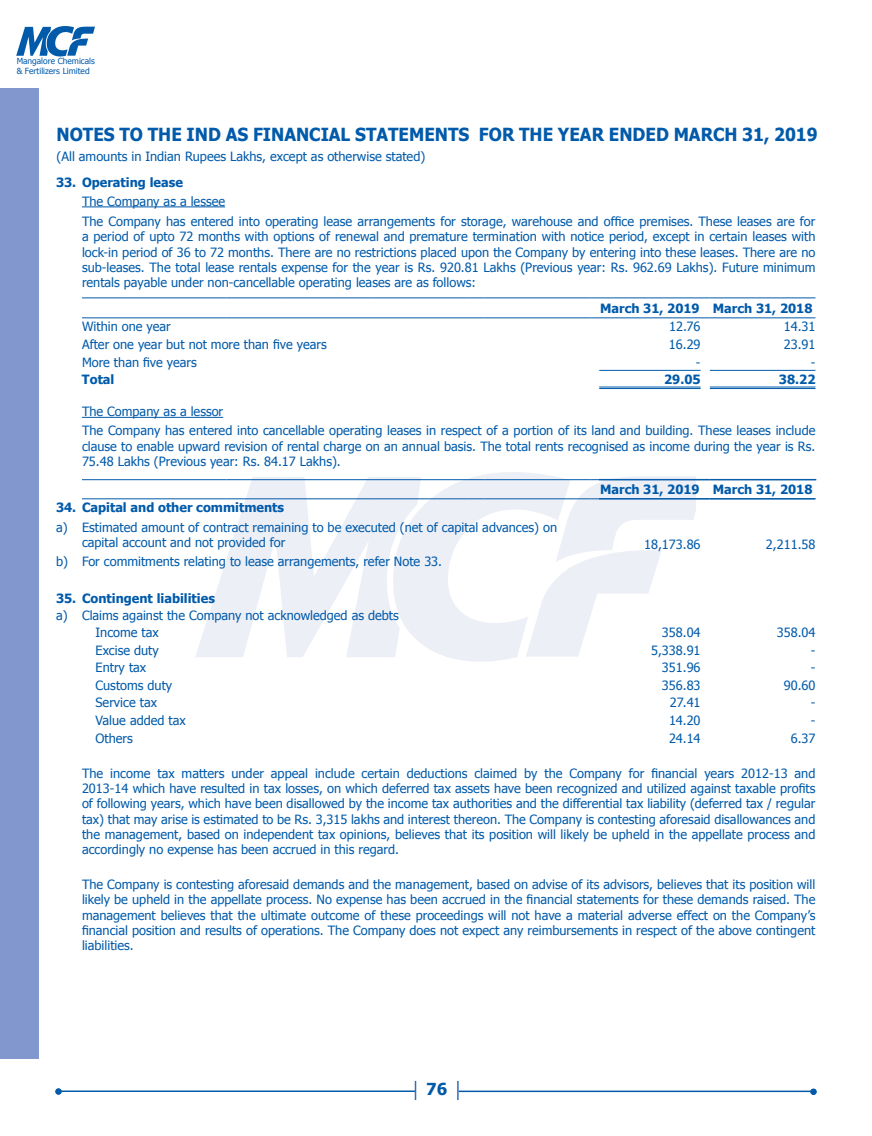
<style>
.page{position:relative;width:872px;height:1136px;background:#fff}
.page>*{position:absolute;margin:0;border:0;box-sizing:border-box;transform-origin:0 0}
.t1{font:700 18px "Tahoma";color:#015aaa;scale:.95 1}
.t2{font:700 16.5px "Tahoma";color:#015aaa}
.t3{font:12.75px/15.3px "Tahoma";color:#015aaa;text-align:justify}
.t4{font:700 12.75px "Tahoma";color:#015aaa}
.t5{font:8.4px/10.1px "Tahoma";color:#015aaa}
</style>
<div class="page">
<hr style="left:59px;top:1090px;width:356px;height:1px;background:#015aaa">
<hr style="left:458px;top:1090px;width:357px;height:1px;background:#015aaa">
<div style="left:55px;top:1088px;width:7px;height:6px;background:#015aaa;border-radius:50%"></div>
<svg style="left:415px;top:1080px;width:1px;height:19px"></svg>
<svg style="left:457px;top:1080px;width:1px;height:19px"></svg>
<img style="left:17px;top:27px;width:78px;height:29px">
<svg style="left:810px;top:1088px;width:6px;height:6px"></svg>
<div style="left:0;top:88px;width:38px;height:969px;background:#8197cd"></div>
<hr style="left:599px;top:370px;width:101px;height:1px;background:#015aaa">
<hr style="left:710px;top:370px;width:105px;height:1px;background:#015aaa">
<hr style="left:82px;top:479px;width:144px;height:1px;background:#015aaa">
<hr style="left:226px;top:479px;width:59px;height:1px;background:#015aaa">
<hr style="left:285px;top:479px;width:86px;height:1px;background:#015aaa">
<hr style="left:371px;top:479px;width:97px;height:1px;background:#015aaa">
<svg style="left:468px;top:479px;width:16px;height:1px"></svg>
<hr style="left:484px;top:479px;width:106px;height:1px;background:#015aaa">
<hr style="left:82px;top:498px;width:144px;height:1px;background:#015aaa">
<hr style="left:226px;top:498px;width:59px;height:1px;background:#015aaa">
<hr style="left:285px;top:498px;width:86px;height:1px;background:#015aaa">
<hr style="left:371px;top:498px;width:97px;height:1px;background:#015aaa">
<svg style="left:468px;top:498px;width:16px;height:1px"></svg>
<hr style="left:484px;top:498px;width:106px;height:1px;background:#015aaa">
<hr style="left:599px;top:479px;width:102px;height:1px;background:#015aaa">
<hr style="left:709px;top:479px;width:107px;height:1px;background:#015aaa">
<hr style="left:599px;top:498px;width:102px;height:1px;background:#015aaa">
<hr style="left:599px;top:499px;width:102px;height:1px;background:#015aaa">
<svg style="left:701px;top:498px;width:8px;height:2px"></svg>
<hr style="left:709px;top:498px;width:106px;height:1px;background:#015aaa">
<hr style="left:709px;top:499px;width:106px;height:1px;background:#015aaa">
<hr style="left:599px;top:386px;width:101px;height:1px;background:#015aaa">
<hr style="left:599px;top:388px;width:101px;height:1px;background:#015aaa">
<hr style="left:710px;top:386px;width:105px;height:1px;background:#015aaa">
<hr style="left:710px;top:388px;width:105px;height:1px;background:#015aaa">
<hr style="left:82px;top:297px;width:144px;height:1px;background:#015aaa">
<hr style="left:226px;top:297px;width:59px;height:1px;background:#015aaa">
<hr style="left:285px;top:297px;width:86px;height:1px;background:#015aaa">
<hr style="left:371px;top:297px;width:97px;height:1px;background:#015aaa">
<svg style="left:468px;top:297px;width:16px;height:1px"></svg>
<hr style="left:484px;top:297px;width:106px;height:1px;background:#015aaa">
<hr style="left:599px;top:297px;width:102px;height:1px;background:#015aaa">
<hr style="left:709px;top:297px;width:106px;height:1px;background:#015aaa">
<hr style="left:82px;top:317px;width:144px;height:1px;background:#015aaa">
<hr style="left:226px;top:317px;width:59px;height:1px;background:#015aaa">
<hr style="left:285px;top:317px;width:86px;height:1px;background:#015aaa">
<hr style="left:371px;top:317px;width:97px;height:1px;background:#015aaa">
<svg style="left:468px;top:317px;width:16px;height:1px"></svg>
<hr style="left:484px;top:317px;width:106px;height:1px;background:#015aaa">
<hr style="left:599px;top:317px;width:102px;height:1px;background:#015aaa">
<hr style="left:709px;top:317px;width:106px;height:1px;background:#015aaa">
<hr style="left:82px;top:206px;width:143px;height:1px;background:#015aaa">
<hr style="left:82px;top:417px;width:141px;height:1px;background:#015aaa">
<p class="t5" style="left:17px;top:55px;width:80px">Mangalore Chemicals &amp; Fertilizers Limited</p>
<p class="t1" style="left:57px;top:122px;width:803px">NOTES TO THE IND AS FINANCIAL STATEMENTS FOR THE YEAR ENDED MARCH 31, 2019</p>
<p class="t3" style="left:57px;top:148px;width:370px">(All amounts in Indian Rupees Lakhs, except as otherwise stated)</p>
<p class="t4" style="left:56px;top:173px;width:128px">33. Operating lease</p>
<p class="t3" style="left:82px;top:193px;width:145px">The Company as a lessee</p>
<p class="t3" style="left:82px;top:213px;width:735px">The Company has entered into operating lease arrangements for storage, warehouse and office premises. These leases are for a period of upto 72 months with options of renewal and premature termination with notice period, except in certain leases with lock-in period of 36 to 72 months. There are no restrictions placed upon the Company by entering into these leases. There are no sub-leases. The total lease rentals expense for the year is Rs. 920.81 Lakhs (Previous year: Rs. 962.69 Lakhs). Future minimum rentals payable under non-cancellable operating leases are as follows:</p>
<p class="t4" style="left:600px;top:299px;width:101px">March 31, 2019</p>
<p class="t4" style="left:713px;top:299px;width:101px">March 31, 2018</p>
<p class="t3" style="left:82px;top:318px;width:90px">Within one year</p>
<p class="t3" style="left:669px;top:318px;width:33px">12.76</p>
<p class="t3" style="left:784px;top:318px;width:33px">14.31</p>
<p class="t3" style="left:82px;top:336px;width:246px">After one year but not more than five years</p>
<p class="t3" style="left:669px;top:336px;width:33px">16.29</p>
<p class="t3" style="left:783px;top:336px;width:33px">23.91</p>
<p class="t3" style="left:82px;top:353px;width:116px">More than five years</p>
<p class="t3" style="left:696px;top:353px;width:6px">-</p>
<p class="t3" style="left:810px;top:353px;width:6px">-</p>
<p class="t4" style="left:82px;top:370px;width:34px">Total</p>
<p class="t4" style="left:664px;top:370px;width:38px">29.05</p>
<p class="t4" style="left:779px;top:370px;width:38px">38.22</p>
<p class="t3" style="left:82px;top:403px;width:143px">The Company as a lessor</p>
<p class="t3" style="left:82px;top:422px;width:735px">The Company has entered into cancellable operating leases in respect of a portion of its land and building. These leases include clause to enable upward revision of rental charge on an annual basis. The total rents recognised as income during the year is Rs.<br>75.48 Lakhs (Previous year: Rs. 84.17 Lakhs).</p>
<p class="t4" style="left:600px;top:480px;width:101px">March 31, 2019</p>
<p class="t4" style="left:713px;top:480px;width:101px">March 31, 2018</p>
<p class="t4" style="left:56px;top:498px;width:230px">34. Capital and other commitments</p>
<p class="t3" style="left:56px;top:518px;width:13px">a)</p>
<p class="t3" style="left:82px;top:518px;width:476px">Estimated amount of contract remaining to be executed (net of capital advances) on capital account and not provided for</p>
<p class="t3" style="left:644px;top:535px;width:58px">18,173.86</p>
<p class="t3" style="left:766px;top:535px;width:51px">2,211.58</p>
<p class="t3" style="left:56px;top:553px;width:13px">b)</p>
<p class="t3" style="left:82px;top:553px;width:361px">For commitments relating to lease arrangements, refer Note 33.</p>
<p class="t4" style="left:56px;top:589px;width:160px">35. Contingent liabilities</p>
<p class="t3" style="left:56px;top:607px;width:13px">a)</p>
<p class="t3" style="left:82px;top:607px;width:318px">Claims against the Company not acknowledged as debts</p>
<p class="t3" style="left:95px;top:624px;width:65px">Income tax</p>
<p class="t3" style="left:662px;top:624px;width:40px">358.04</p>
<p class="t3" style="left:777px;top:624px;width:40px">358.04</p>
<p class="t3" style="left:95px;top:642px;width:65px">Excise duty</p>
<p class="t3" style="left:651px;top:642px;width:51px">5,338.91</p>
<p class="t3" style="left:811px;top:642px;width:6px">-</p>
<p class="t3" style="left:95px;top:659px;width:52px">Entry tax</p>
<p class="t3" style="left:662px;top:659px;width:40px">351.96</p>
<p class="t3" style="left:811px;top:659px;width:6px">-</p>
<p class="t3" style="left:95px;top:676px;width:78px">Customs duty</p>
<p class="t3" style="left:662px;top:676px;width:40px">356.83</p>
<p class="t3" style="left:783px;top:676px;width:33px">90.60</p>
<p class="t3" style="left:95px;top:694px;width:63px">Service tax</p>
<p class="t3" style="left:670px;top:694px;width:32px">27.41</p>
<p class="t3" style="left:811px;top:694px;width:6px">-</p>
<p class="t3" style="left:95px;top:712px;width:92px">Value added tax</p>
<p class="t3" style="left:669px;top:712px;width:33px">14.20</p>
<p class="t3" style="left:811px;top:712px;width:6px">-</p>
<p class="t3" style="left:95px;top:730px;width:39px">Others</p>
<p class="t3" style="left:669px;top:730px;width:33px">24.14</p>
<p class="t3" style="left:790px;top:730px;width:26px">6.37</p>
<p class="t3" style="left:82px;top:764px;width:735px">The income tax matters under appeal include certain deductions claimed by the Company for financial years 2012-13 and 2013-14 which have resulted in tax losses, on which deferred tax assets have been recognized and utilized against taxable profits of following years, which have been disallowed by the income tax authorities and the differential tax liability (deferred tax / regular tax) that may arise is estimated to be Rs. 3,315 lakhs and interest thereon. The Company is contesting aforesaid disallowances and the management, based on independent tax opinions, believes that its position will likely be upheld in the appellate process and accordingly no expense has been accrued in this regard.</p>
<p class="t3" style="left:82px;top:876px;width:735px">The Company is contesting aforesaid demands and the management, based on advise of its advisors, believes that its position will likely be upheld in the appellate process. No expense has been accrued in the financial statements for these demands raised. The management believes that the ultimate outcome of these proceedings will not have a material adverse effect on the Company’s financial position and results of operations. The Company does not expect any reimbursements in respect of the above contingent liabilities.</p>
<p class="t2" style="left:426px;top:1077px;width:23px">76</p>
</div>
